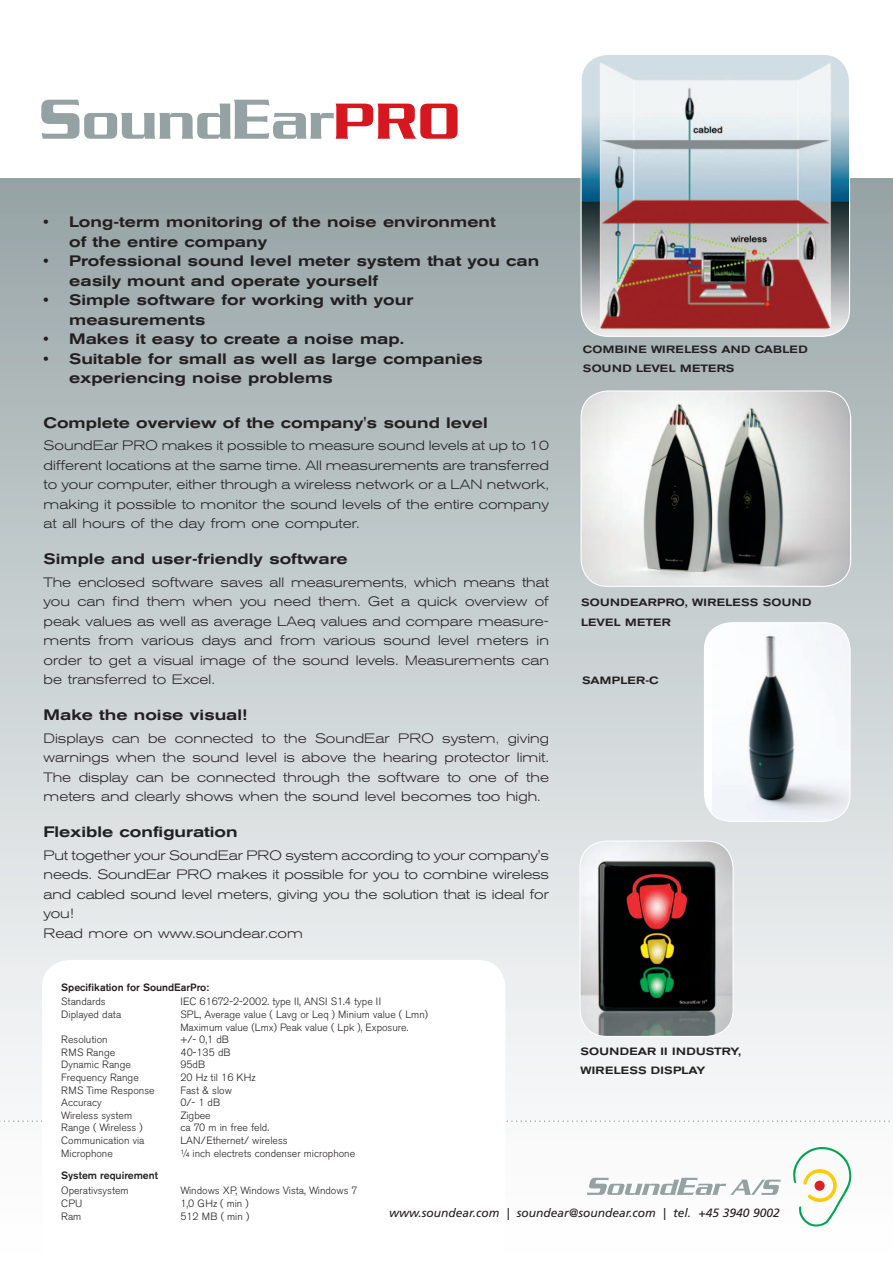
<style>
.page{position:relative;width:893px;height:1263px;background:#fff}
.page>*{position:absolute;margin:0;border:0;box-sizing:border-box;transform-origin:0 0}
.t1{font:500 54.9px "Serpentine";color:#95a2a3;scale:1.07 1}
.t2{font:500 expanded 15px/19.5px "Akzidenz Grotesk BE";color:#231f20}
.t3{font:300 expanded 13.5px/19.5px "Akzidenz Grotesk BE";letter-spacing:-.01em;color:#231f20;text-align:justify}
.t4{font:italic 12px "Frutiger LT Std";color:#231f20}
.t5{font:300 10.5px/12.6px "Akzidenz Grotesk BE";color:#231f20}
.t6{font:500 expanded 10.5px/19.5px "Akzidenz Grotesk BE";letter-spacing:.02em;color:#231f20}
.t7{font:500 10.5px "Akzidenz Grotesk BE";color:#231f20}
.s1{font-size:60.9px}
.s2{color:#d7171f}
</style>
<div class="page">
<div style="left:0;top:179px;width:893px;height:1084px;background:linear-gradient(to bottom,#9aa7a9,#fff)"></div>
<img style="left:581px;top:391px;width:269px;height:195px;border-radius:27px">
<div style="left:581px;top:390px;width:270px;height:197px;border:1px solid #fff;border-radius:27px"></div>
<img style="left:581px;top:54px;width:268px;height:282px;border-radius:27px">
<div style="left:581px;top:54px;width:269px;height:283px;border:1px solid #fff;border-radius:27px"></div>
<svg style="left:0;top:1120px;width:893px;height:2px"></svg>
<svg style="left:42px;top:960px;width:463px;height:303px"></svg>
<div style="left:60px;top:983px;width:419px;height:267px;background:#fff"></div>
<svg style="left:793px;top:1145px;width:59px;height:83px"></svg>
<svg style="left:587px;top:1178px;width:194px;height:17px"></svg>
<img style="left:580px;top:841px;width:153px;height:195px;border-radius:27px">
<div style="left:579px;top:840px;width:155px;height:197px;border:1px solid #fff;border-radius:27px"></div>
<div style="left:704px;top:623px;width:146px;height:198px;background:#fff;border-radius:27px"></div>
<img style="left:713px;top:623px;width:137px;height:198px">
<div style="left:704px;top:622px;width:147px;height:200px;border:1px solid #fff;border-radius:27px"></div>
<h1 class="t1" style="left:39px;top:104px;width:395px"><span class="s1">S</span>ound<span class="s1">E</span>ar<span class="s2">PRO</span></h1>
<p class="t2" style="left:69px;top:214px;width:428px;text-indent:-26px">• Long-term monitoring of the noise environment of the entire company</p>
<p class="t2" style="left:69px;top:253px;width:472px;text-indent:-26px">• Professional sound level meter system that you can easily mount and operate yourself</p>
<p class="t2" style="left:69px;top:292px;width:346px;text-indent:-26px">• Simple software for working with your measurements</p>
<p class="t2" style="left:44px;top:331px;width:362px">• Makes it easy to create a noise map.</p>
<p class="t2" style="left:69px;top:350px;width:415px;text-indent:-26px">• Suitable for small as well as large companies experiencing noise problems</p>
<p class="t2" style="left:44px;top:414px;width:446px">Complete overview of the company's sound level</p>
<p class="t3" style="left:44px;top:437px;width:507px">SoundEar PRO makes it possible to measure sound levels at up to 10 different locations at the same time. All measurements are transferred to your computer, either through a wireless network or a LAN network, making it possible to monitor the sound levels of the entire company at all hours of the day from one computer.</p>
<p class="t2" style="left:44px;top:551px;width:306px">Simple and user-friendly software</p>
<p class="t3" style="left:44px;top:574px;width:507px">The enclosed software saves all measurements, which means that you can find them when you need them. Get a quick overview of peak values as well as average LAeq values and compare measure&shy;ments from various days and from various sound level meters in order to get a visual image of the sound levels. Measurements can be transferred to Excel.</p>
<p class="t2" style="left:44px;top:707px;width:205px">Make the noise visual!</p>
<p class="t3" style="left:44px;top:730px;width:507px">Displays can be connected to the SoundEar PRO system, giving warnings when the sound level is above the hearing protector limit.<br>The display can be connected through the software to one of the meters and clearly shows when the sound level becomes too high.</p>
<p class="t2" style="left:44px;top:824px;width:196px">Flexible configuration</p>
<p class="t3" style="left:44px;top:847px;width:507px;text-align:left">Put together your SoundEar PRO system according to your company's needs. SoundEar PRO makes it possible for you to combine wireless and cabled sound level meters, giving you the solution that is ideal for you!<br>Read more on www.soundear.com</p>
<p class="t6" style="left:583px;top:340px;width:226px">COMBINE WIRELESS AND CABLED<br>SOUND LEVEL METERS</p>
<p class="t6" style="left:581px;top:594px;width:232px">SOUNDEARPRO, WIRELESS SOUND<br>LEVEL METER</p>
<p class="t6" style="left:582px;top:672px;width:78px">SAMPLER-C</p>
<p class="t7" style="left:61px;top:984px;width:149px">Specifikation for SoundEarPro:</p>
<p class="t5" style="left:61px;top:997px;width:46px">Standards</p>
<p class="t5" style="left:180px;top:997px;width:202px">IEC 61672-2-2002. type II, ANSI S1.4 type II</p>
<p class="t5" style="left:61px;top:1009px;width:62px">Diplayed data</p>
<p class="t5" style="left:180px;top:1009px;width:249px">SPL, Average value ( Lavg or Leq ) Minium value ( Lmn)<br>Maximum value (Lmx) Peak value ( Lpk ), Exposure.</p>
<p class="t5" style="left:61px;top:1034px;width:48px">Resolution</p>
<p class="t5" style="left:180px;top:1034px;width:50px">+/- 0,1 dB</p>
<p class="t5" style="left:61px;top:1047px;width:55px">RMS Range</p>
<p class="t5" style="left:180px;top:1047px;width:52px">40-135 dB</p>
<p class="t5" style="left:61px;top:1060px;width:71px">Dynamic Range</p>
<p class="t5" style="left:180px;top:1060px;width:26px">95dB</p>
<p class="t5" style="left:61px;top:1072px;width:79px">Frequency Range</p>
<p class="t5" style="left:180px;top:1072px;width:77px">20 Hz til 16 KHz</p>
<p class="t5" style="left:61px;top:1085px;width:95px">RMS Time Response</p>
<p class="t5" style="left:180px;top:1085px;width:53px">Fast &amp; slow</p>
<p class="t5" style="left:61px;top:1097px;width:42px">Accuracy</p>
<p class="t5" style="left:180px;top:1097px;width:41px">0/- 1 dB</p>
<p class="t5" style="left:61px;top:1110px;width:72px">Wireless system</p>
<p class="t5" style="left:180px;top:1110px;width:32px">Zigbee</p>
<p class="t5" style="left:61px;top:1123px;width:83px">Range ( Wireless )</p>
<p class="t5" style="left:180px;top:1123px;width:90px">ca 70 m in free feld.</p>
<p class="t5" style="left:61px;top:1135px;width:85px">Communication via</p>
<p class="t5" style="left:180px;top:1135px;width:109px">LAN/Ethernet/ wireless</p>
<p class="t5" style="left:61px;top:1148px;width:53px">Microphone</p>
<p class="t5" style="left:180px;top:1148px;width:176px">¼ inch electrets condenser microphone</p>
<p class="t7" style="left:61px;top:1171px;width:98px">System requirement</p>
<p class="t5" style="left:61px;top:1186px;width:69px">Operativsystem</p>
<p class="t5" style="left:180px;top:1186px;width:179px">Windows XP, Windows Vista, Windows 7</p>
<p class="t5" style="left:61px;top:1198px;width:23px">CPU</p>
<p class="t5" style="left:180px;top:1198px;width:70px">1,0 GHz ( min )</p>
<p class="t5" style="left:61px;top:1211px;width:22px">Ram</p>
<p class="t5" style="left:180px;top:1211px;width:70px">512 MB ( min )</p>
<p class="t6" style="left:580px;top:1042px;width:162px">SOUNDEAR II INDUSTRY,<br>WIRELESS DISPLAY</p>
<p class="t4" style="left:389px;top:1208px;width:392px">www.soundear.com | soundear@soundear.com | tel. +45 3940 9002</p>
</div>
